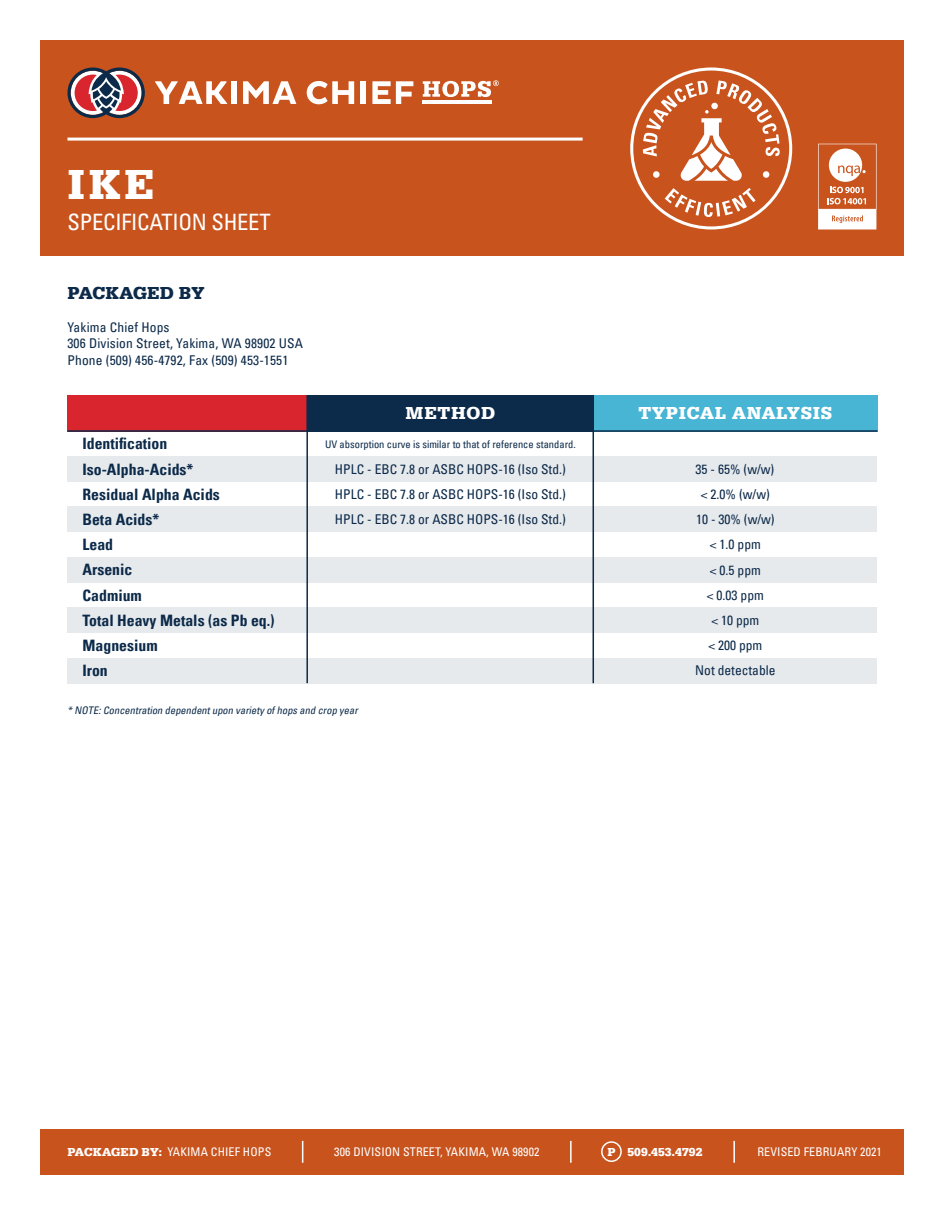
<style>
.page{position:relative;width:945px;height:1215px;background:#fff}
.page>*{position:absolute;margin:0;border:0;box-sizing:border-box;transform-origin:0 0}
.t1{font:700 43.5px "Egyptienne URW";color:#fff}
.t2{font:condensed 22.5px "Univers LT Std";letter-spacing:-.01em;color:#fff}
.t3{font:700 18px "Egyptienne URW";letter-spacing:.04em;color:#fff}
.t4{font:700 18px "Egyptienne URW";letter-spacing:.005em;color:#0c2a49}
.t5{font:700 condensed 15.75px "Univers LT Pro";color:#0c2a49}
.t6{font:condensed 13.5px/16.5px "Univers LT Pro";color:#0c2a49}
.t7{font:condensed 12px "Univers LT Pro";letter-spacing:.01em;color:#fff}
.t8{font:700 12px "Egyptienne URW";letter-spacing:.01em;color:#fff}
.t9{font:italic condensed 10.5px "Univers LT Pro";color:#0c2a49}
.t10{font:condensed 10.5px "Univers LT Pro";color:#0c2a49}
.s1{font-family:"Egyptienne URW";font-weight:700;font-stretch:normal}
</style>
<div class="page">
<div style="left:40px;top:1129px;width:864px;height:45px;background:#c8531d"></div>
<div style="left:601px;top:1141px;width:21px;height:21px;border:2px solid #fff;border-radius:50%"></div>
<svg style="left:302px;top:1141px;width:1px;height:22px"></svg>
<hr style="left:570px;top:1141px;width:2px;height:22px;background:#fff">
<hr style="left:733px;top:1141px;width:2px;height:22px;background:#fff">
<div style="left:40px;top:40px;width:864px;height:216px;background:#c8531d"></div>
<hr style="left:68px;top:138px;width:515px;height:3px;background:#fff">
<svg style="left:818px;top:144px;width:59px;height:86px"></svg>
<svg style="left:630px;top:67px;width:162px;height:163px"></svg>
<div style="left:308px;top:395px;width:285px;height:36px;background:#0c2a49"></div>
<div style="left:593px;top:395px;width:285px;height:36px;background:#48b5d5"></div>
<div style="left:68px;top:395px;width:240px;height:36px;background:#d8252e"></div>
<div style="left:68px;top:456px;width:810px;height:25px;background:#e7eaed"></div>
<div style="left:68px;top:507px;width:810px;height:25px;background:#e7eaed"></div>
<div style="left:68px;top:557px;width:810px;height:25px;background:#e7eaed"></div>
<div style="left:68px;top:608px;width:810px;height:25px;background:#e7eaed"></div>
<div style="left:68px;top:658px;width:810px;height:25px;background:#e7eaed"></div>
<hr style="left:68px;top:430px;width:810px;height:2px;background:#0c2a49">
<hr style="left:306px;top:395px;width:2px;height:288px;background:#0c2a49">
<hr style="left:593px;top:395px;width:1px;height:288px;background:#0c2a49">
<svg style="left:67px;top:68px;width:78px;height:50px;background:#9d676a"></svg>
<svg style="left:155px;top:81px;width:72px;height:23px"></svg>
<div style="left:231px;top:81px;width:6px;height:23px;background:#fff"></div>
<svg style="left:243px;top:81px;width:53px;height:23px"></svg>
<svg style="left:307px;top:81px;width:47px;height:23px"></svg>
<div style="left:361px;top:81px;width:5px;height:23px;background:#fff"></div>
<svg style="left:372px;top:81px;width:41px;height:23px"></svg>
<hr style="left:423px;top:101px;width:69px;height:3px;background:#fff">
<svg style="left:423px;top:80px;width:76px;height:17px"></svg>
<p class="t1" style="left:68px;top:159px;width:88px">IKE</p>
<p class="t2" style="left:68px;top:207px;width:205px">SPECIFICATION SHEET</p>
<p class="t2" style="left:68px;top:207px;width:143px">PRODUCT DATA</p>
<p class="t4" style="left:68px;top:282px;width:139px">PACKAGED BY</p>
<p class="t6" style="left:68px;top:319px;width:104px">Yakima Chief Hops</p>
<p class="t6" style="left:68px;top:335px;width:237px">306 Division Street, Yakima, WA 98902 USA<br>Phone (509) 456-4792, Fax (509) 453-1551</p>
<p class="t5" style="left:82px;top:434px;width:86px">Identification</p>
<p class="t5" style="left:82px;top:484px;width:139px">Residual Alpha Acids</p>
<p class="t5" style="left:82px;top:535px;width:32px">Lead</p>
<p class="t5" style="left:82px;top:585px;width:61px">Cadmium</p>
<p class="t5" style="left:82px;top:459px;width:113px">Iso-Alpha-Acids*</p>
<p class="t5" style="left:82px;top:510px;width:78px">Beta Acids*</p>
<p class="t5" style="left:82px;top:560px;width:51px">Arsenic</p>
<p class="t5" style="left:82px;top:611px;width:194px">Total Heavy Metals (as Pb eq.)</p>
<p class="t5" style="left:82px;top:636px;width:77px">Magnesium</p>
<p class="t5" style="left:82px;top:661px;width:27px">Iron</p>
<p class="t3" style="left:406px;top:403px;width:91px">METHOD</p>
<p class="t3" style="left:638px;top:403px;width:195px">TYPICAL ANALYSIS</p>
<p class="t10" style="left:325px;top:437px;width:252px">UV absorption curve is similar to that of reference standard.</p>
<p class="t6" style="left:335px;top:460px;width:232px">HPLC - EBC 7.8 or ASBC HOPS-16 (Iso Std.)</p>
<p class="t6" style="left:335px;top:486px;width:232px">HPLC - EBC 7.8 or ASBC HOPS-16 (Iso Std.)</p>
<p class="t6" style="left:335px;top:511px;width:232px">HPLC - EBC 7.8 or ASBC HOPS-16 (Iso Std.)</p>
<p class="t6" style="left:696px;top:460px;width:80px">35 - 65% (w/w)</p>
<p class="t6" style="left:701px;top:486px;width:70px">&lt; 2.0% (w/w)</p>
<p class="t6" style="left:710px;top:536px;width:52px">&lt; 1.0 ppm</p>
<p class="t6" style="left:707px;top:586px;width:58px">&lt; 0.03 ppm</p>
<p class="t6" style="left:696px;top:511px;width:80px">10 - 30% (w/w)</p>
<p class="t6" style="left:710px;top:561px;width:52px">&lt; 0.5 ppm</p>
<p class="t6" style="left:711px;top:612px;width:49px">&lt; 10 ppm</p>
<p class="t6" style="left:708px;top:637px;width:55px">&lt; 200 ppm</p>
<p class="t6" style="left:695px;top:662px;width:82px">Not detectable</p>
<p class="t9" style="left:68px;top:703px;width:294px">* NOTE:Concentration dependentupon variety ofhops and crop year</p>
<p class="t7" style="left:68px;top:1144px;width:205px"><span class="s1">PACKAGED BY:</span> YAKIMA CHIEF HOPS</p>
<p class="t7" style="left:334px;top:1144px;width:207px">306 DIVISION STREET, YAKIMA, WA 98902</p>
<p class="t8" style="left:607px;top:1145px;width:97px">P 509.453.4792</p>
<p class="t7" style="left:758px;top:1144px;width:126px">REVISED FEBRUARY 2021</p>
</div>
